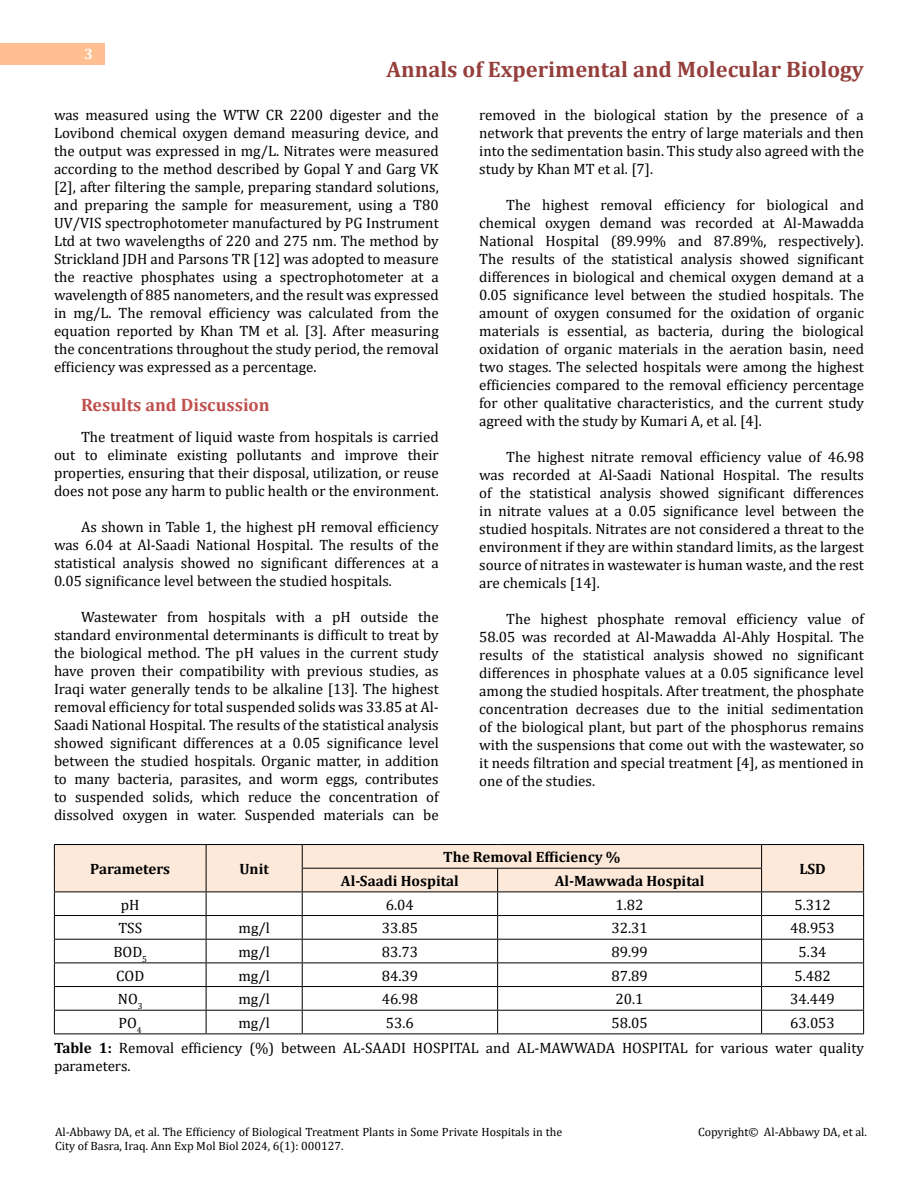
<style>
.page{position:relative;width:918px;height:1188px;background:#fff}
.page>*{position:absolute;margin:0;border:0;box-sizing:border-box;transform-origin:0 0}
.t1{font:700 22.5px "Cambria";color:#953f3c}
.t2{font:700 18px "Cambria";color:#c0504d}
.t3{font:15px/18px "Cambria";color:#000;text-align:justify}
.t4{font:700 15px "Cambria";color:#000}
.t5{font:700 15px "Cambria";color:#fff}
.t6{font:12px/14.4px "Cambria";color:#000}
.s1{font-weight:700}
</style>
<div class="page">
<div style="left:0;top:43px;width:105px;height:21px;background:#ffbf91"></div>
<hr style="left:54px;top:844px;width:152px;height:1px;background:#000">
<hr style="left:206px;top:844px;width:96px;height:1px;background:#000">
<hr style="left:302px;top:844px;width:196px;height:1px;background:#000">
<hr style="left:498px;top:844px;width:264px;height:1px;background:#000">
<hr style="left:762px;top:844px;width:102px;height:1px;background:#000">
<svg style="left:54px;top:845px;width:810px;height:189px"></svg>
<hr style="left:54px;top:1034px;width:152px;height:1px;background:#000">
<hr style="left:206px;top:1034px;width:96px;height:1px;background:#000">
<hr style="left:302px;top:1034px;width:196px;height:1px;background:#000">
<hr style="left:498px;top:1034px;width:264px;height:1px;background:#000">
<hr style="left:762px;top:1034px;width:102px;height:1px;background:#000">
<p class="t5" style="left:84px;top:44px;width:10px">3</p>
<h1 class="t1" style="left:387px;top:54px;width:479px">Annals of Experimental and Molecular Biology</h1>
<p class="t3" style="left:54px;top:105px;width:386px">was measured using the WTW CR 2200 digester and the Lovibond chemical oxygen demand measuring device, and the output was expressed in mg/L. Nitrates were measured according to the method described by Gopal Y and Garg VK [2], after filtering the sample, preparing standard solutions, and preparing the sample for measurement, using a T80<br>UV/VIS spectrophotometer manufactured by PG Instrument Ltd at two wavelengths of 220 and 275 nm. The method by Strickland JDH and Parsons TR [12] was adopted to measure the reactive phosphates using a spectrophotometer at a wavelength of 885 nanometers, and the result was expressed in mg/L. The removal efficiency was calculated from the equation reported by Khan TM et al. [3]. After measuring the concentrations throughout the study period, the removal efficiency was expressed as a percentage.</p>
<p class="t2" style="left:81px;top:392px;width:190px">Results and Discussion</p>
<p class="t3" style="left:54px;top:428px;width:386px;text-indent:27px">The treatment of liquid waste from hospitals is carried out to eliminate existing pollutants and improve their properties, ensuring that their disposal, utilization, or reuse does not pose any harm to public health or the environment.</p>
<p class="t3" style="left:54px;top:518px;width:386px;text-indent:27px">As shown in Table 1, the highest pH removal efficiency was 6.04 at Al-Saadi National Hospital. The results of the statistical analysis showed no significant differences at a 0.05 significance level between the studied hospitals.</p>
<p class="t3" style="left:54px;top:608px;width:386px;text-indent:27px">Wastewater from hospitals with a pH outside the standard environmental determinants is difficult to treat by the biological method. The pH values in the current study have proven their compatibility with previous studies, as Iraqi water generally tends to be alkaline [13]. The highest removal efficiency for total suspended solids was 33.85 at Al-Saadi National Hospital. The results of the statistical analysis showed significant differences at a 0.05 significance level between the studied hospitals. Organic matter, in addition to many bacteria, parasites, and worm eggs, contributes to suspended solids, which reduce the concentration of dissolved oxygen in water. Suspended materials can be</p>
<p class="t3" style="left:479px;top:105px;width:386px">removed in the biological station by the presence of a network that prevents the entry of large materials and then into the sedimentation basin. This study also agreed with the study by Khan MT et al. [7].</p>
<p class="t3" style="left:479px;top:195px;width:386px;text-indent:27px">The highest removal efficiency for biological and chemical oxygen demand was recorded at Al-Mawadda National Hospital (89.99% and 87.89%, respectively).<br>The results of the statistical analysis showed significant differences in biological and chemical oxygen demand at a 0.05 significance level between the studied hospitals. The amount of oxygen consumed for the oxidation of organic materials is essential, as bacteria, during the biological oxidation of organic materials in the aeration basin, need two stages. The selected hospitals were among the highest efficiencies compared to the removal efficiency percentage for other qualitative characteristics, and the current study agreed with the study by Kumari A, et al. [4].</p>
<p class="t3" style="left:479px;top:447px;width:386px;text-indent:27px">The highest nitrate removal efficiency value of 46.98 was recorded at Al-Saadi National Hospital. The results of the statistical analysis showed significant differences in nitrate values at a 0.05 significance level between the studied hospitals. Nitrates are not considered a threat to the environment if they are within standard limits, as the largest source of nitrates in wastewater is human waste, and the rest are chemicals [14].</p>
<p class="t3" style="left:479px;top:609px;width:386px;text-indent:27px">The highest phosphate removal efficiency value of 58.05 was recorded at Al-Mawadda Al-Ahly Hospital. The results of the statistical analysis showed no significant differences in phosphate values at a 0.05 significance level among the studied hospitals. After treatment, the phosphate concentration decreases due to the initial sedimentation of the biological plant, but part of the phosphorus remains with the suspensions that come out with the wastewater, so it needs filtration and special treatment [4], as mentioned in one of the studies.</p>
<p class="t4" style="left:90px;top:858px;width:81px">Parameters</p>
<p class="t4" style="left:239px;top:858px;width:31px">Unit</p>
<p class="t4" style="left:443px;top:847px;width:179px">The Removal Efficiency %</p>
<p class="t4" style="left:341px;top:870px;width:119px">Al-Saadi Hospital</p>
<p class="t4" style="left:555px;top:870px;width:151px">Al-Mawwada Hospital</p>
<p class="t4" style="left:799px;top:858px;width:28px">LSD</p>
<p class="t3" style="left:121px;top:895px;width:20px">pH</p>
<p class="t3" style="left:386px;top:895px;width:30px">6.04</p>
<p class="t3" style="left:616px;top:895px;width:30px">1.82</p>
<p class="t3" style="left:794px;top:895px;width:38px">5.312</p>
<p class="t3" style="left:118px;top:919px;width:25px">TSS</p>
<p class="t3" style="left:239px;top:919px;width:33px">mg/l</p>
<p class="t3" style="left:382px;top:919px;width:38px">33.85</p>
<p class="t3" style="left:611px;top:919px;width:38px">32.31</p>
<p class="t3" style="left:790px;top:919px;width:46px">48.953</p>
<p class="t3" style="left:113px;top:943px;width:35px">BOD<sub>5</sub></p>
<p class="t3" style="left:239px;top:943px;width:33px">mg/l</p>
<p class="t3" style="left:382px;top:943px;width:38px">83.73</p>
<p class="t3" style="left:611px;top:943px;width:38px">89.99</p>
<p class="t3" style="left:799px;top:943px;width:30px">5.34</p>
<p class="t3" style="left:116px;top:966px;width:30px">COD</p>
<p class="t3" style="left:239px;top:966px;width:33px">mg/l</p>
<p class="t3" style="left:382px;top:966px;width:38px">84.39</p>
<p class="t3" style="left:611px;top:966px;width:38px">87.89</p>
<p class="t3" style="left:794px;top:966px;width:38px">5.482</p>
<p class="t3" style="left:118px;top:990px;width:26px">NO<sub>3</sub></p>
<p class="t3" style="left:239px;top:990px;width:33px">mg/l</p>
<p class="t3" style="left:382px;top:990px;width:38px">46.98</p>
<p class="t3" style="left:616px;top:990px;width:30px">20.1</p>
<p class="t3" style="left:790px;top:990px;width:46px">34.449</p>
<p class="t3" style="left:119px;top:1014px;width:25px">PO<sub>4</sub></p>
<p class="t3" style="left:239px;top:1014px;width:33px">mg/l</p>
<p class="t3" style="left:386px;top:1014px;width:30px">53.6</p>
<p class="t3" style="left:611px;top:1014px;width:38px">58.05</p>
<p class="t3" style="left:54px;top:1010px;width:811px;line-height:25.2px;text-indent:736px">63.053<br><span class="s1">Table 1:</span> Removal efficiency (%) between AL-SAADI HOSPITAL and AL-MAWWADA HOSPITAL for various water quality</p>
<p class="t3" style="left:54px;top:1057px;width:78px">parameters.</p>
<p class="t6" style="left:55px;top:1124px;width:509px">Al-Abbawy DA, et al. The Efficiency of Biological Treatment Plants in Some Private Hospitals in the<br>City of Basra, Iraq. Ann Exp Mol Biol 2024, 6(1): 000127.</p>
<p class="t6" style="left:698px;top:1124px;width:170px">Copyright© Al-Abbawy DA, et al.</p>
</div>
